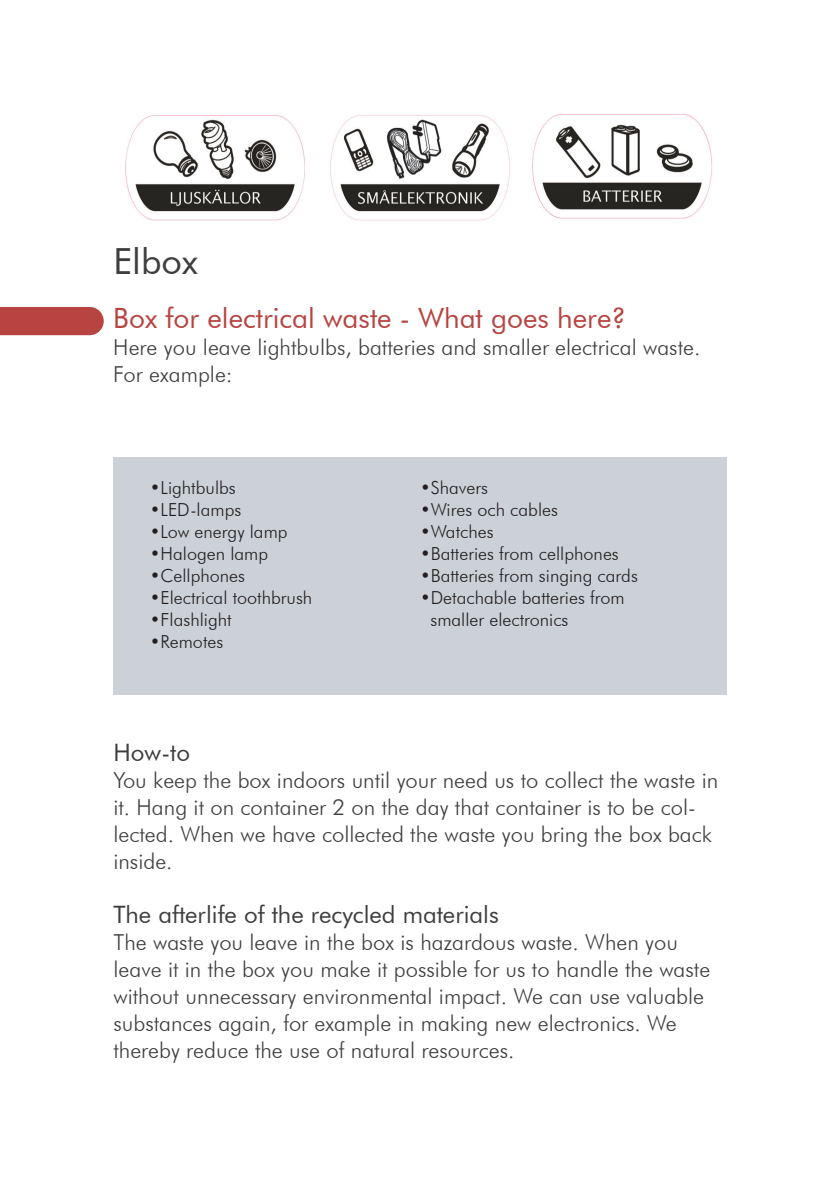
<style>
.page{position:relative;width:840px;height:1191px;background:#fff}
.page>*{position:absolute;margin:0;border:0;box-sizing:border-box;transform-origin:0 0}
.t1{font:36px "Futura BT";color:#3e3e3f}
.t2{font:28px "Futura BT";color:#b74441}
.t3{font:24px "Futura BT";color:#3e3e3f}
.t4{font:300 22px/27px "Futura BT";color:#3e3e3f}
.t5{font:300 18px "Futura BT";color:#231f20}
</style>
<div class="page">
<div style="left:0;top:307px;width:104px;height:28px;background:#b74441"></div>
<img style="left:125px;top:115px;width:180px;height:106px">
<img style="left:330px;top:115px;width:180px;height:106px">
<img style="left:532px;top:114px;width:180px;height:105px">
<div style="left:113px;top:457px;width:613px;height:237px;background:#cbd1d6"></div>
<p class="t1" style="left:113px;top:239px;width:86px">Elbox</p>
<p class="t2" style="left:113px;top:301px;width:514px">Box for electrical waste - What goes here?</p>
<p class="t4" style="left:113px;top:334px;width:588px">Here you leave lightbulbs, batteries and smaller electrical waste.<br>For example:</p>
<p class="t5" style="left:150px;top:477px;width:87px">•Lightbulbs</p>
<p class="t5" style="left:150px;top:499px;width:93px">•LED-lamps</p>
<p class="t5" style="left:150px;top:521px;width:139px">•Low energy lamp</p>
<p class="t5" style="left:150px;top:543px;width:120px">•Halogen lamp</p>
<p class="t5" style="left:150px;top:565px;width:97px">•Cellphones</p>
<p class="t5" style="left:150px;top:587px;width:164px">•Electrical toothbrush</p>
<p class="t5" style="left:150px;top:609px;width:83px">•Flashlight</p>
<p class="t5" style="left:150px;top:631px;width:75px">•Remotes</p>
<p class="t5" style="left:420px;top:477px;width:69px">•Shavers</p>
<p class="t5" style="left:420px;top:499px;width:139px">•Wires och cables</p>
<p class="t5" style="left:420px;top:521px;width:75px">•Watches</p>
<p class="t5" style="left:420px;top:543px;width:200px">•Batteries from cellphones</p>
<p class="t5" style="left:420px;top:565px;width:219px">•Batteries from singing cards</p>
<p class="t5" style="left:420px;top:587px;width:206px">•Detachable batteries from</p>
<p class="t5" style="left:430px;top:609px;width:139px">smaller electronics</p>
<p class="t3" style="left:113px;top:737px;width:78px">How-to</p>
<p class="t4" style="left:113px;top:766px;width:606px">You keep the box indoors until your need us to collect the waste in it. Hang it on container 2 on the day that container is to be col&shy;lected. When we have collected the waste you bring the box back inside.</p>
<p class="t3" style="left:113px;top:899px;width:387px">The afterlife of the recycled materials</p>
<p class="t4" style="left:113px;top:928px;width:598px">The waste you leave in the box is hazardous waste. When you leave it in the box you make it possible for us to handle the waste without unnecessary environmental impact. We can use valuable substances again, for example in making new electronics. We thereby reduce the use of natural resources.</p>
</div>
